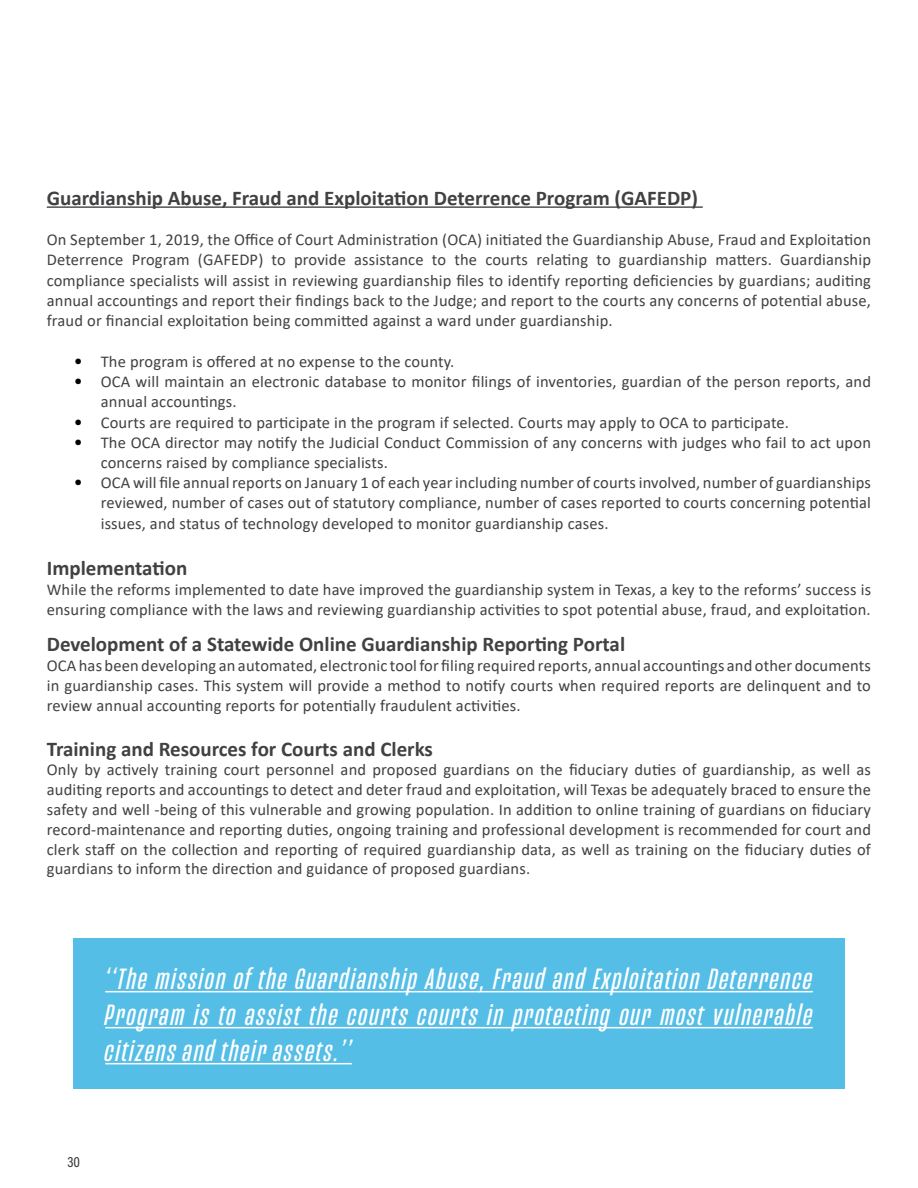
<style>
.page{position:relative;width:918px;height:1188px;background:#fff}
.page>*{position:absolute;margin:0;border:0;box-sizing:border-box;transform-origin:0 0}
.t1{font:italic 30px/36px "Mongoose";letter-spacing:.06em;color:#fff;text-align:justify}
.t2{font:700 21px "Calibri";color:#414042}
.t3{font:16.5px/20.2px "Calibri";letter-spacing:.01em;color:#414042;text-align:justify}
.t4{font:500 15px "Acumin Pro Cond";color:#414042}
.s1{font-size:18px;color:#000}
</style>
<div class="page">
<hr style="left:47px;top:206px;width:656px;height:2px;background:#414042">
<div style="left:73px;top:938px;width:772px;height:151px;background:#55bee6"></div>
<hr style="left:105px;top:991px;width:708px;height:1px;background:#fff">
<hr style="left:105px;top:1027px;width:708px;height:1px;background:#fff">
<hr style="left:105px;top:1063px;width:247px;height:1px;background:#fff">
<p class="t2" style="left:47px;top:183px;width:653px">Guardianship Abuse, Fraud and Exploitation Deterrence Program (GAFEDP)</p>
<p class="t3" style="left:47px;top:229px;width:826px">On September 1, 2019, the Office of Court Administration (OCA) initiated the Guardianship Abuse, Fraud and Exploitation Deterrence Program (GAFEDP) to provide assistance to the courts relating to guardianship matters. Guardianship compliance specialists will assist in reviewing guardianship files to identify reporting deficiencies by guardians; auditing annual accountings and report their findings back to the Judge; and report to the courts any concerns of potential abuse, fraud or financial exploitation being committed against a ward under guardianship.</p>
<p class="t3" style="left:74px;top:351px;width:382px"><span class="s1">•</span> The program is offered at no expense to the county.</p>
<p class="t3" style="left:101px;top:371px;width:772px;text-indent:-27px"><span class="s1">•</span> OCA will maintain an electronic database to monitor filings of inventories, guardian of the person reports, and annual accountings.</p>
<p class="t3" style="left:74px;top:411px;width:717px"><span class="s1">•</span> Courts are required to participate in the program if selected. Courts may apply to OCA to participate.</p>
<p class="t3" style="left:101px;top:432px;width:772px;text-indent:-27px"><span class="s1">•</span> The OCA director may notify the Judicial Conduct Commission of any concerns with judges who fail to act upon concerns raised by compliance specialists.</p>
<p class="t3" style="left:101px;top:472px;width:772px;text-indent:-27px"><span class="s1">•</span> OCA will file annual reports on January 1 of each year including number of courts involved, number of guardianships reviewed, number of cases out of statutory compliance, number of cases reported to courts concerning potential issues, and status of technology developed to monitor guardianship cases.</p>
<p class="t2" style="left:47px;top:553px;width:142px">Implementation</p>
<p class="t3" style="left:47px;top:579px;width:826px">While the reforms implemented to date have improved the guardianship system in Texas, a key to the reforms’ success is ensuring compliance with the laws and reviewing guardianship activities to spot potential abuse, fraud, and exploitation.</p>
<p class="t2" style="left:47px;top:629px;width:580px">Development of a Statewide Online Guardianship Reporting Portal</p>
<p class="t3" style="left:47px;top:655px;width:826px;line-height:19.8px">OCA has been developing an automated, electronic tool for filing required reports, annual accountings and other documents in guardianship cases. This system will provide a method to notify courts when required reports are delinquent and to review annual accounting reports for potentially fraudulent activities.</p>
<p class="t2" style="left:47px;top:734px;width:388px">Training and Resources for Courts and Clerks</p>
<p class="t3" style="left:47px;top:760px;width:826px;line-height:19.8px">Only by actively training court personnel and proposed guardians on the fiduciary duties of guardianship, as well as auditing reports and accountings to detect and deter fraud and exploitation, will Texas be adequately braced to ensure the safety and well -being of this vulnerable and growing population. In addition to online training of guardians on fiduciary record-maintenance and reporting duties, ongoing training and professional development is recommended for court and clerk staff on the collection and reporting of required guardianship data, as well as training on the fiduciary duties of guardians to inform the direction and guidance of proposed guardians.</p>
<h1 class="t1" style="left:105px;top:961px;width:709px">‘‘The mission of the Guardianship Abuse, Fraud and Exploitation Deterrence Program is to assist the courts courts in protecting our most vulnerable citizens and their assets.’’</h1>
<p class="t4" style="left:67px;top:1152px;width:14px">30</p>
</div>
